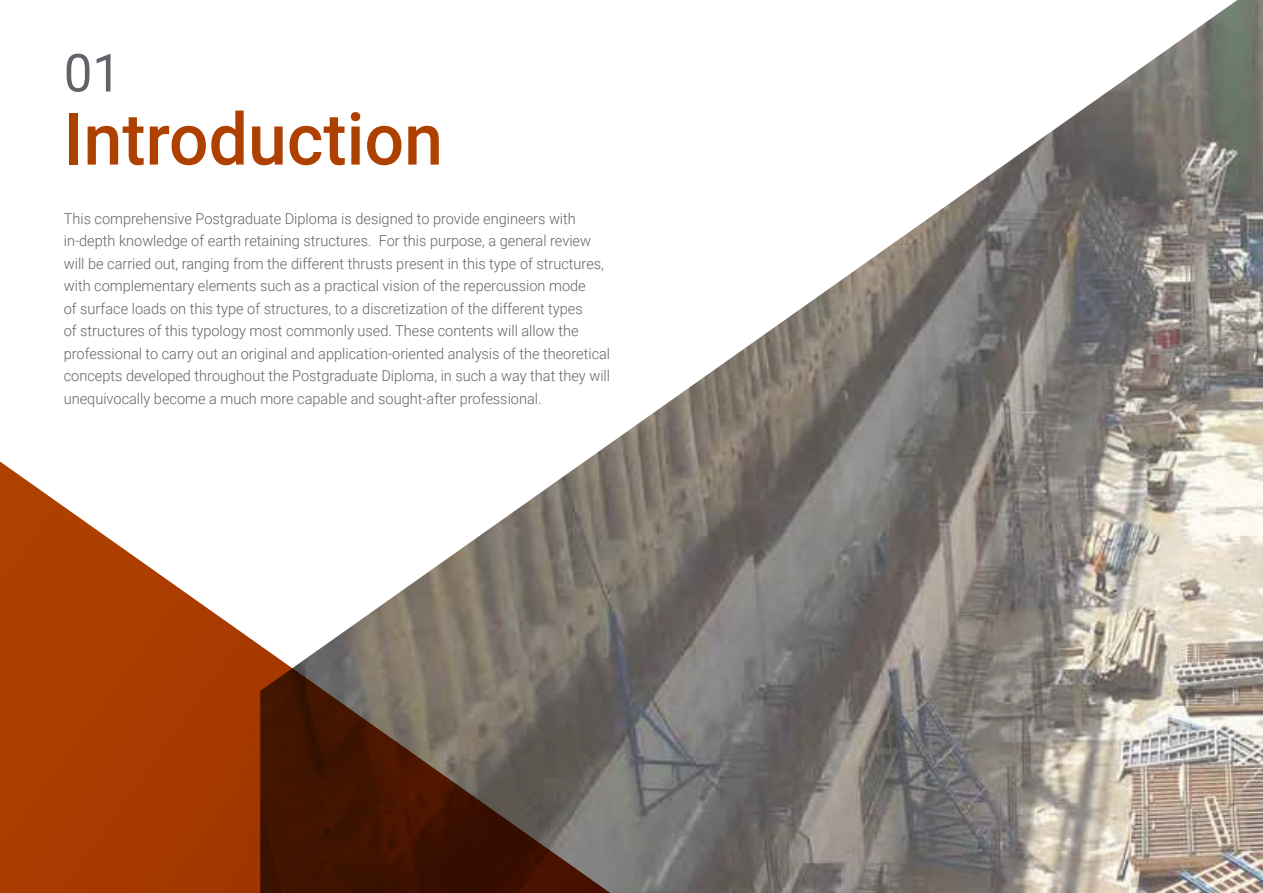
<style>
.page{position:relative;width:1263px;height:893px;background:#fff}
.page>*{position:absolute;margin:0;border:0;box-sizing:border-box;transform-origin:0 0}
.t1{font:500 72px "Roboto";color:#ae4000}
.t2{font:52.5px "Roboto";color:#61646a}
.t3{font:300 15px/22.5px "Roboto";color:#61646a}
</style>
<div class="page">
<img style="left:607px;top:0;width:656px;height:893px">
<svg style="left:0;top:446px;width:640px;height:447px"></svg>
<h2 class="t2" style="left:64px;top:36px;width:59px">01</h2>
<h1 class="t1" style="left:64px;top:89px;width:381px">Introduction</h1>
<p class="t3" style="left:64px;top:207px;width:548px">This comprehensive Postgraduate Diploma is designed to provide engineers with in-depth knowledge of earth retaining structures. For this purpose, a general review will be carried out, ranging from the different thrusts present in this type of structures, with complementary elements such as a practical vision of the repercussion mode<br>of surface loads on this type of structures, to a discretization of the different types<br>of structures of this typology most commonly used. These contents will allow the professional to carry out an original and application-oriented analysis of the theoretical concepts developed throughout the Postgraduate Diploma, in such a way that they will unequivocally become a much more capable and sought-after professional.</p>
</div>
